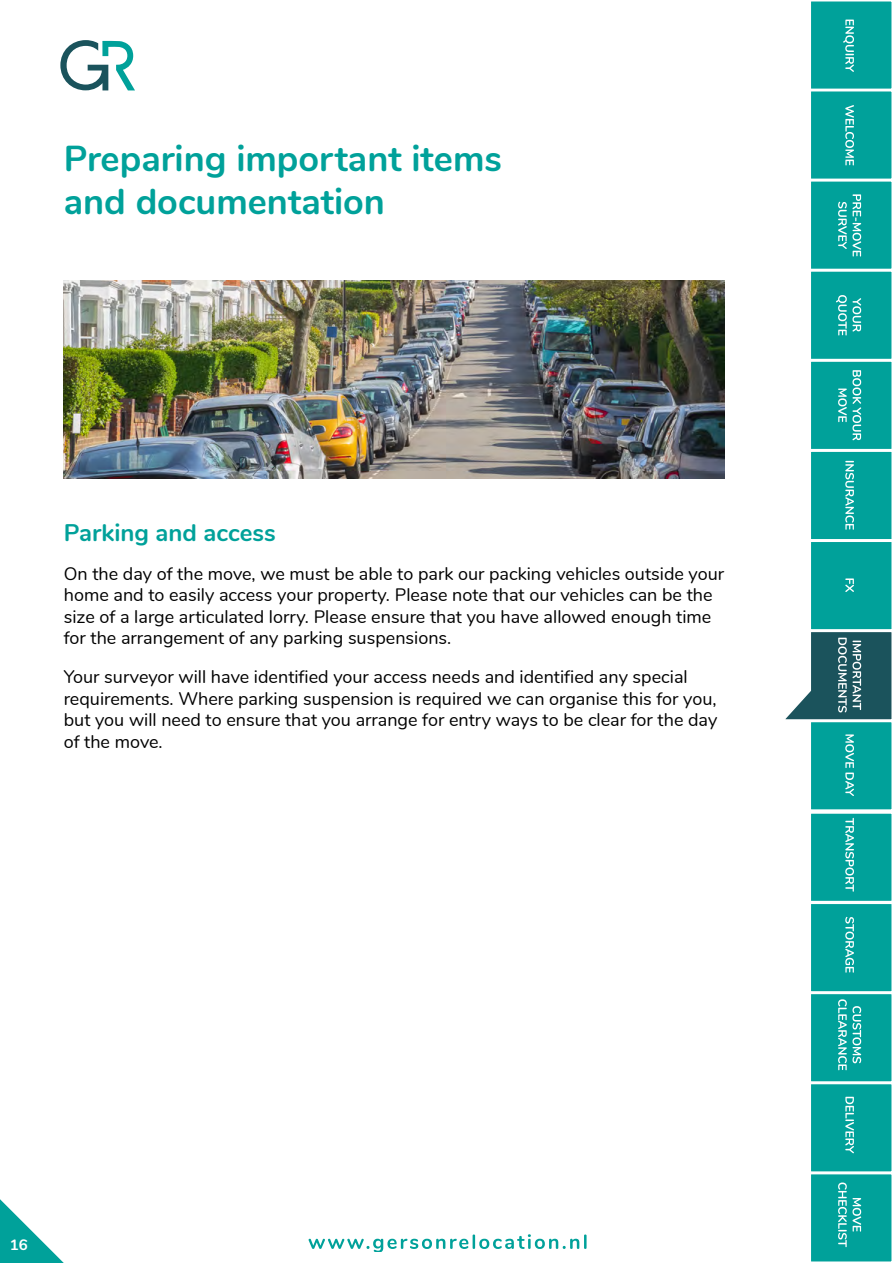
<style>
.page{position:relative;width:893px;height:1263px;background:#fff}
.page>*{position:absolute;margin:0;border:0;box-sizing:border-box;transform-origin:0 0}
.t1{font:700 36px/43.2px "Nunito";color:#00a19a}
.t2{font:700 24px "Nunito";color:#00a19a}
.t3{font:18px/21.6px "Nunito";color:#000}
.t4{font:700 15px "Nunito";color:#fff}
</style>
<div class="page">
<svg style="left:309px;top:1234px;width:278px;height:17px"></svg>
<svg style="left:60px;top:40px;width:75px;height:50px"></svg>
<svg style="left:0;top:1199px;width:64px;height:64px"></svg>
<div style="left:810px;top:91px;width:82px;height:88px;background:#00a19a"></div>
<div style="left:809px;top:90px;width:84px;height:90px;border:2px solid #fff"></div>
<div style="left:810px;top:181px;width:82px;height:88px;background:#00a19a"></div>
<div style="left:809px;top:180px;width:84px;height:90px;border:2px solid #fff"></div>
<div style="left:810px;top:271px;width:82px;height:89px;background:#00a19a"></div>
<div style="left:809px;top:270px;width:84px;height:90px;border:2px solid #fff"></div>
<div style="left:810px;top:361px;width:82px;height:89px;background:#00a19a"></div>
<div style="left:809px;top:360px;width:84px;height:90px;border:2px solid #fff"></div>
<div style="left:810px;top:451px;width:82px;height:89px;background:#00a19a"></div>
<div style="left:809px;top:450px;width:84px;height:90px;border:2px solid #fff"></div>
<div style="left:810px;top:541px;width:82px;height:89px;background:#00a19a"></div>
<div style="left:809px;top:540px;width:84px;height:91px;border:2px solid #fff"></div>
<div style="left:810px;top:1173px;width:82px;height:89px;background:#00a19a"></div>
<div style="left:809px;top:1173px;width:84px;height:90px;border:2px solid #fff"></div>
<div style="left:810px;top:1083px;width:82px;height:89px;background:#00a19a"></div>
<div style="left:809px;top:1083px;width:84px;height:90px;border:2px solid #fff"></div>
<div style="left:810px;top:993px;width:82px;height:89px;background:#00a19a"></div>
<div style="left:809px;top:993px;width:84px;height:90px;border:2px solid #fff"></div>
<div style="left:810px;top:903px;width:82px;height:89px;background:#00a19a"></div>
<div style="left:809px;top:902px;width:84px;height:91px;border:2px solid #fff"></div>
<div style="left:810px;top:813px;width:82px;height:88px;background:#00a19a"></div>
<div style="left:809px;top:812px;width:84px;height:90px;border:2px solid #fff"></div>
<div style="left:810px;top:721px;width:82px;height:89px;background:#00a19a"></div>
<div style="left:809px;top:721px;width:84px;height:90px;border:2px solid #fff"></div>
<div style="left:810px;top:1px;width:82px;height:88px;background:#00a19a"></div>
<div style="left:809px;top:0;width:84px;height:90px;border:2px solid #fff"></div>
<svg style="left:838px;top:1182px;width:23px;height:65px"></svg>
<svg style="left:845px;top:1097px;width:9px;height:56px"></svg>
<svg style="left:838px;top:999px;width:23px;height:71px"></svg>
<svg style="left:845px;top:917px;width:9px;height:56px"></svg>
<svg style="left:845px;top:818px;width:9px;height:74px"></svg>
<svg style="left:845px;top:734px;width:9px;height:62px"></svg>
<svg style="left:785px;top:630px;width:108px;height:92px"></svg>
<svg style="left:845px;top:578px;width:9px;height:14px"></svg>
<svg style="left:845px;top:461px;width:9px;height:69px"></svg>
<svg style="left:838px;top:370px;width:23px;height:70px"></svg>
<svg style="left:836px;top:295px;width:25px;height:40px"></svg>
<svg style="left:838px;top:194px;width:23px;height:62px"></svg>
<svg style="left:845px;top:105px;width:9px;height:60px"></svg>
<svg style="left:843px;top:20px;width:11px;height:52px"></svg>
<img style="left:64px;top:281px;width:660px;height:197px">
<h1 class="t1" style="left:64px;top:135px;width:440px">Preparing important items and documentation</h1>
<h2 class="t2" style="left:64px;top:515px;width:214px">Parking and access</h2>
<p class="t3" style="left:64px;top:561px;width:662px">On the day of the move, we must be able to park our packing vehicles outside your home and to easily access your property. Please note that our vehicles can be the size of a large articulated lorry. Please ensure that you have allowed enough time for the arrangement of any parking suspensions.</p>
<p class="t3" style="left:64px;top:665px;width:655px">Your surveyor will have identified your access needs and identified any special requirements. Where parking suspension is required we can organise this for you, but you will need to ensure that you arrange for entry ways to be clear for the day of the move.</p>
<p class="t4" style="left:10px;top:1234px;width:19px">16</p>
</div>
